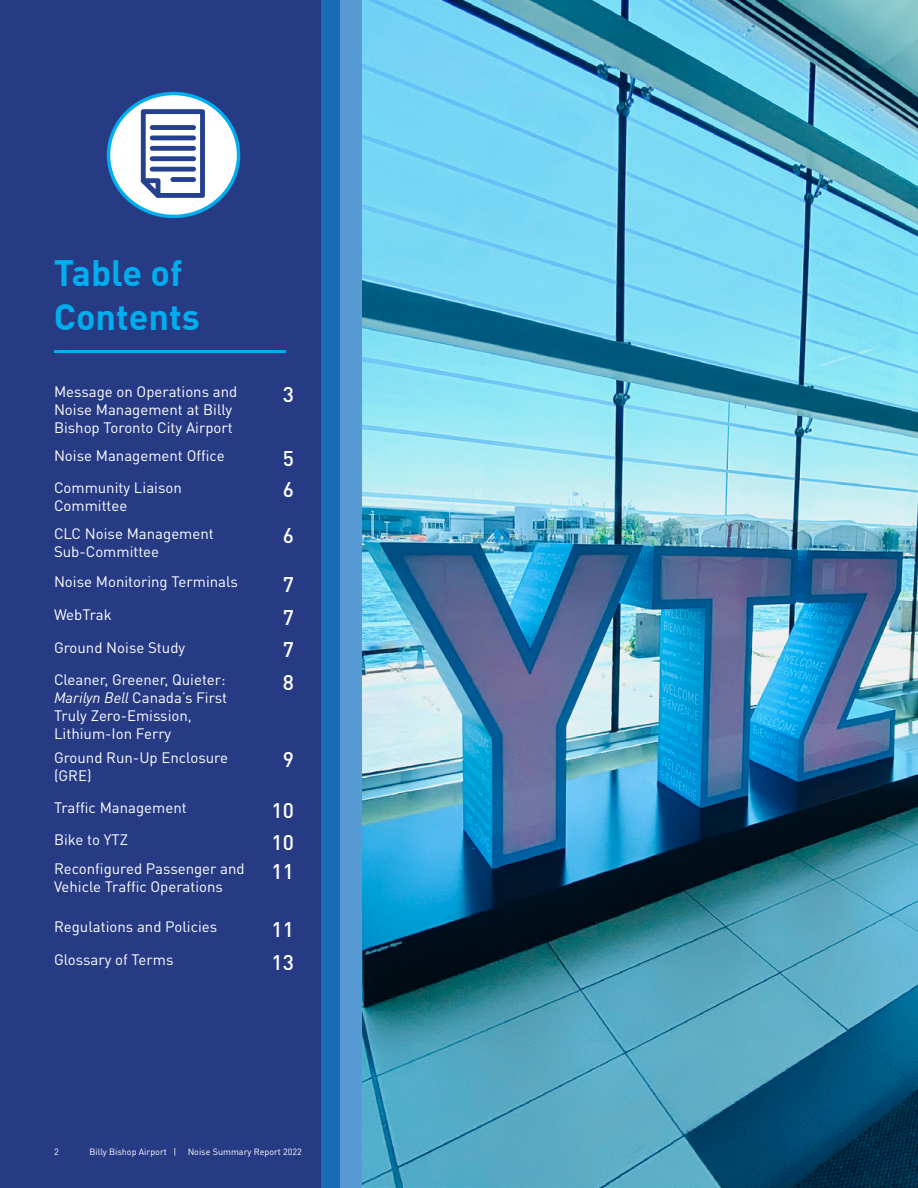
<style>
.page{position:relative;width:918px;height:1188px;background:#fff}
.page>*{position:absolute;margin:0;border:0;box-sizing:border-box;transform-origin:0 0}
.t1{font:700 36px/43.2px "DINOT";color:#00aeef}
.t2{font:500 21px "DINOT";color:#fff}
.t3{font:15px/18px "DINOT";color:#fff}
.t4{font:9px "DINOT";color:#fff}
.s1{font-style:italic}
</style>
<div class="page">
<img style="left:362px;top:0;width:556px;height:1188px">
<div style="left:0;top:0;width:324px;height:1188px;background:#273b85"></div>
<div style="left:321px;top:0;width:22px;height:1188px;background:#1c6bb5"></div>
<div style="left:341px;top:0;width:21px;height:1188px;background:#589ad3"></div>
<hr style="left:54px;top:350px;width:232px;height:3px;background:#00aeef">
<div style="left:109px;top:94px;width:130px;height:122px;background:#fff;border-radius:50%"></div>
<div style="left:107px;top:92px;width:133px;height:126px;border:3px solid #00aeef;border-radius:50%"></div>
<svg style="left:140px;top:109px;width:65px;height:89px"></svg>
<div style="left:150px;top:125px;width:46px;height:5px;border:3px solid #25408f"></div>
<div style="left:150px;top:136px;width:46px;height:4px;border:3px solid #25408f"></div>
<div style="left:150px;top:146px;width:46px;height:5px;border:3px solid #25408f"></div>
<div style="left:150px;top:156px;width:46px;height:5px;border:3px solid #25408f"></div>
<div style="left:150px;top:167px;width:46px;height:5px;border:3px solid #25408f"></div>
<div style="left:170px;top:177px;width:26px;height:5px;border:3px solid #25408f"></div>
<h1 class="t1" style="left:54px;top:248px;width:148px">Table of<br>Contents</h1>
<p class="t3" style="left:54px;top:382px;width:185px">Message on Operations and<br>Noise Management at Billy<br>Bishop Toronto City Airport</p>
<h2 class="t2" style="left:283px;top:381px;width:13px">3</h2>
<p class="t3" style="left:54px;top:446px;width:172px">Noise Management Office</p>
<h2 class="t2" style="left:283px;top:445px;width:13px">5</h2>
<p class="t3" style="left:54px;top:478px;width:129px">Community Liaison<br>Committee</p>
<h2 class="t2" style="left:283px;top:476px;width:13px">6</h2>
<p class="t3" style="left:54px;top:524px;width:161px">CLC Noise Management<br>Sub-Committee</p>
<h2 class="t2" style="left:283px;top:522px;width:13px">6</h2>
<p class="t3" style="left:54px;top:573px;width:186px">Noise Monitoring Terminals</p>
<h2 class="t2" style="left:283px;top:571px;width:13px">7</h2>
<p class="t3" style="left:54px;top:606px;width:59px">WebTrak</p>
<h2 class="t2" style="left:283px;top:604px;width:13px">7</h2>
<p class="t3" style="left:54px;top:638px;width:133px">Ground Noise Study</p>
<h2 class="t2" style="left:283px;top:636px;width:13px">7</h2>
<p class="t3" style="left:54px;top:671px;width:175px">Cleaner, Greener, Quieter:<br><span class="s1">Marilyn Bell</span> Canada’s First<br>Truly Zero-Emission,<br>Lithium-Ion Ferry</p>
<h2 class="t2" style="left:283px;top:669px;width:13px">8</h2>
<p class="t3" style="left:54px;top:748px;width:176px">Ground Run-Up Enclosure (GRE)</p>
<h2 class="t2" style="left:283px;top:746px;width:13px">9</h2>
<p class="t3" style="left:54px;top:798px;width:134px">Traffic Management</p>
<h2 class="t2" style="left:272px;top:797px;width:24px">10</h2>
<p class="t3" style="left:54px;top:830px;width:76px">Bike to YTZ</p>
<h2 class="t2" style="left:272px;top:829px;width:24px">10</h2>
<p class="t3" style="left:54px;top:860px;width:192px">Reconfigured Passenger and<br>Vehicle Traffic Operations</p>
<h2 class="t2" style="left:272px;top:858px;width:24px">11</h2>
<p class="t3" style="left:54px;top:917px;width:165px">Regulations and Policies</p>
<h2 class="t2" style="left:272px;top:916px;width:24px">11</h2>
<p class="t3" style="left:54px;top:950px;width:121px">Glossary of Terms</p>
<h2 class="t2" style="left:272px;top:949px;width:24px">13</h2>
<p class="t4" style="left:54px;top:1146px;width:6px">2</p>
<p class="t4" style="left:89px;top:1146px;width:214px">Billy Bishop Airport | Noise Summary Report 2022</p>
</div>
